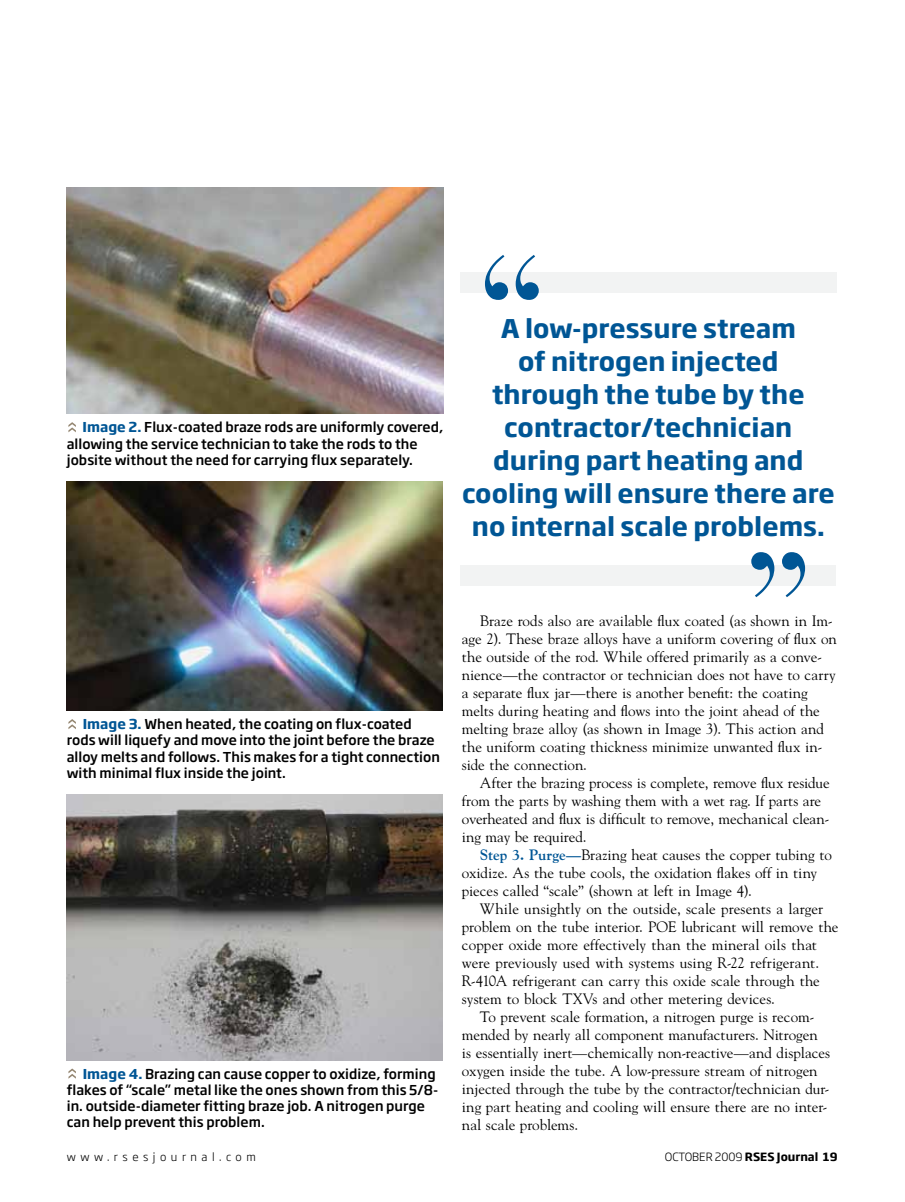
<style>
.page{position:relative;width:905px;height:1202px;background:#fff}
.page>*{position:absolute;margin:0;border:0;box-sizing:border-box;transform-origin:0 0}
.t1{font:165px "Didot";color:#005695}
.t2{font:700 25.5px/33px "Soho Gothic Std";letter-spacing:.005em;color:#005695;text-align:center}
.t3{font:15px/18px "Goudy";color:#000}
.t4{font:500 13.5px/16.2px "Soho Gothic Std";color:#000}
.t5{font:700 11.25px "Soho Gothic Std";color:#000}
.t6{font:300 11.25px "Soho Gothic Std";letter-spacing:.4em;color:#000}
.s1{font-weight:700;color:#005695}
.s2{font-weight:300}
</style>
<div class="page">
<svg style="left:68px;top:719px;width:8px;height:10px"></svg>
<svg style="left:68px;top:1068px;width:8px;height:10px"></svg>
<svg style="left:68px;top:422px;width:8px;height:10px"></svg>
<img style="left:67px;top:188px;width:376px;height:225px">
<img style="left:67px;top:481px;width:376px;height:229px">
<img style="left:67px;top:794px;width:375px;height:267px">
<div style="left:460px;top:565px;width:376px;height:20px;background:#f2f3f3"></div>
<div style="left:460px;top:272px;width:376px;height:20px;background:#f2f3f3"></div>
<p class="t4" style="left:67px;top:419px;width:378px;text-indent:16px"><span class="s1">Image 2.</span> Flux-coated braze rods are uniformly covered, allowing the service technician to take the rods to the jobsite without the need for carrying flux separately.</p>
<p class="t4" style="left:67px;top:716px;width:374px;text-indent:16px"><span class="s1">Image 3.</span> When heated, the coating on flux-coated rods will liquefy and move into the joint before the braze alloy melts and follows. This makes for a tight connection with minimal flux inside the joint.</p>
<p class="t4" style="left:67px;top:1065px;width:373px;text-indent:16px"><span class="s1">Image 4.</span> Brazing can cause copper to oxidize, forming flakes of “scale” metal like the ones shown from this 5/8- in. outside-diameter fitting braze job. A nitrogen purge can help prevent this problem.</p>
<h1 class="t1" style="left:475px;top:219px;width:75px">“</h1>
<h2 class="t2" style="left:462px;top:312px;width:374px">A low-pressure stream<br>of nitrogen injected through the tube by the contractor/technician during part heating and cooling will ensure there are no internal scale problems.</h2>
<h1 class="t1" style="left:741px;top:516px;width:75px">”</h1>
<p class="t3" style="left:462px;top:611px;width:376px;text-indent:18px">Braze rods also are available flux coated (as shown in Im&shy;age 2). These braze alloys have a uniform covering of flux on the outside of the rod. While offered primarily as a conve&shy;nience—the contractor or technician does not have to carry a separate flux jar—there is another benefit: the coating melts during heating and flows into the joint ahead of the melting braze alloy (as shown in Image 3). This action and the uniform coating thickness minimize unwanted flux in&shy;side the connection.</p>
<p class="t3" style="left:462px;top:773px;width:369px;text-indent:18px">After the brazing process is complete, remove flux residue from the parts by washing them with a wet rag. If parts are overheated and flux is difficult to remove, mechanical clean&shy;ing may be required.</p>
<p class="t3" style="left:462px;top:845px;width:371px;text-indent:18px"><span class="s1">Step 3. Purge—</span>Brazing heat causes the copper tubing to oxidize. As the tube cools, the oxidation flakes off in tiny pieces called “scale” (shown at left in Image 4).</p>
<p class="t3" style="left:480px;top:899px;width:345px">While unsightly on the outside, scale presents a larger</p>
<p class="t3" style="left:462px;top:917px;width:378px">problem on the tube interior. POE lubricant will remove the</p>
<p class="t3" style="left:462px;top:935px;width:356px">copper oxide more effectively than the mineral oils that</p>
<p class="t3" style="left:462px;top:953px;width:359px">were previously used with systems using R-22 refrigerant.</p>
<p class="t3" style="left:462px;top:971px;width:359px">R-410A refrigerant can carry this oxide scale through the</p>
<p class="t3" style="left:462px;top:989px;width:315px">system to block TXVs and other metering devices.</p>
<p class="t3" style="left:480px;top:1007px;width:336px">To prevent scale formation, a nitrogen purge is recom-</p>
<p class="t3" style="left:462px;top:1025px;width:357px">mended by nearly all component manufacturers. Nitrogen</p>
<p class="t3" style="left:462px;top:1043px;width:370px">is essentially inert—chemically non-reactive—and displaces</p>
<p class="t3" style="left:462px;top:1061px;width:357px">oxygen inside the tube. A low-pressure stream of nitrogen</p>
<p class="t3" style="left:462px;top:1079px;width:369px">injected through the tube by the contractor/technician dur-</p>
<p class="t3" style="left:462px;top:1097px;width:367px">ing part heating and cooling will ensure there are no inter-</p>
<p class="t3" style="left:462px;top:1115px;width:118px">nal scale problems.</p>
<p class="t6" style="left:67px;top:1150px;width:190px">www.rsesjournal.com</p>
<p class="t5" style="left:664px;top:1149px;width:174px"><span class="s2">OCTOBER 2009</span> RSES Journal 19</p>
</div>
